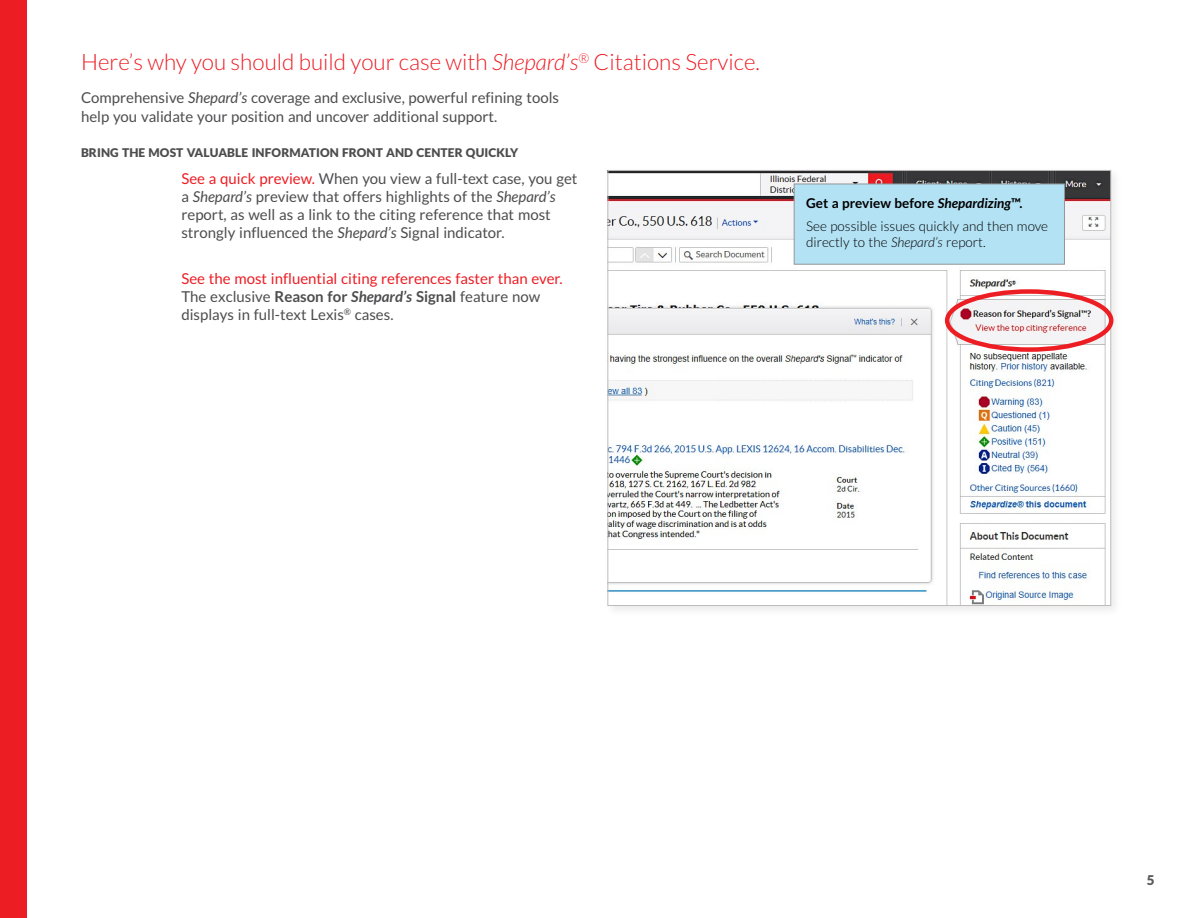
<style>
.page{position:relative;width:1188px;height:918px;background:#fff}
.page>*{position:absolute;margin:0;border:0;box-sizing:border-box;transform-origin:0 0}
.t1{font:300 22.5px "Lato";color:#ed1d24}
.t2{font:15px/18.3px "Lato";color:#4d4d4f}
.t3{font:15px/18px "Lato";color:#ed1d24}
.t4{font:300 13.5px/23px "Lato";color:#000}
.t5{font:900 13.5px "Lato";color:#58595b}
.t6{font:900 12px "Lato";letter-spacing:.01em;color:#4d4d4f}
.s1{font-style:italic}
.s2{color:#ed1d24}
.s3{color:#4d4d4f}
.s4{font-weight:700;color:#4d4d4f}
.s5{font-weight:700;font-style:italic;color:#4d4d4f}
.s6{font-weight:700}
.s7{font-weight:700;font-style:italic}
</style>
<div class="page">
<div style="left:604px;top:167px;width:519px;height:451px;background:#000;opacity:.08"></div>
<img style="left:609px;top:172px;width:500px;height:432px">
<div style="left:794px;top:184px;width:271px;height:81px;background:#b3e2f4;border:1px solid #939598"></div>
<div style="left:945px;top:289px;width:168px;height:63px;border:4px solid #ed1d24;border-radius:50%"></div>
<div style="left:0;top:0;width:27px;height:918px;background:#ed1d24"></div>
<h1 class="t1" style="left:81px;top:50px;width:681px">Here’s why you should build your case with <span class="s1">Shepard’s</span><sup>®</sup> Citations Service.</h1>
<p class="t2" style="left:81px;top:88px;width:480px;line-height:19.5px">Comprehensive <span class="s1">Shepard’s</span> coverage and exclusive, powerful refining tools help you validate your position and uncover additional support.</p>
<p class="t6" style="left:81px;top:146px;width:439px">BRING THE MOST VALUABLE INFORMATION FRONT AND CENTER QUICKLY</p>
<p class="t2" style="left:181px;top:169px;width:398px"><span class="s2">See a quick preview.</span> When you view a full-text case, you get a <span class="s1">Shepard’s</span> preview that offers highlights of the <span class="s1">Shepard’s </span>report, as well as a link to the citing reference that most strongly influenced the <span class="s1">Shepard’s</span> Signal indicator.</p>
<p class="t3" style="left:181px;top:269px;width:383px">See the most influential citing references faster than ever.<br><span class="s3">The exclusive</span> <span class="s4">Reason for</span> <span class="s5">Shepard’s</span> <span class="s4">Signal</span> <span class="s3">feature now displays in full-text Lexis</span><sup>®</sup> <span class="s3">cases.</span></p>
<p class="t4" style="left:806px;top:191px;width:244px"><span class="s6">Get a preview before</span> <span class="s7">Shepardizing</span><span class="s6">™.<br></span>See possible issues quickly and then move</p>
<p class="t4" style="left:806px;top:231px;width:181px">directly to the <span class="s1">Shepard’s</span> report.</p>
<p class="t5" style="left:1147px;top:872px;width:9px">5</p>
</div>
